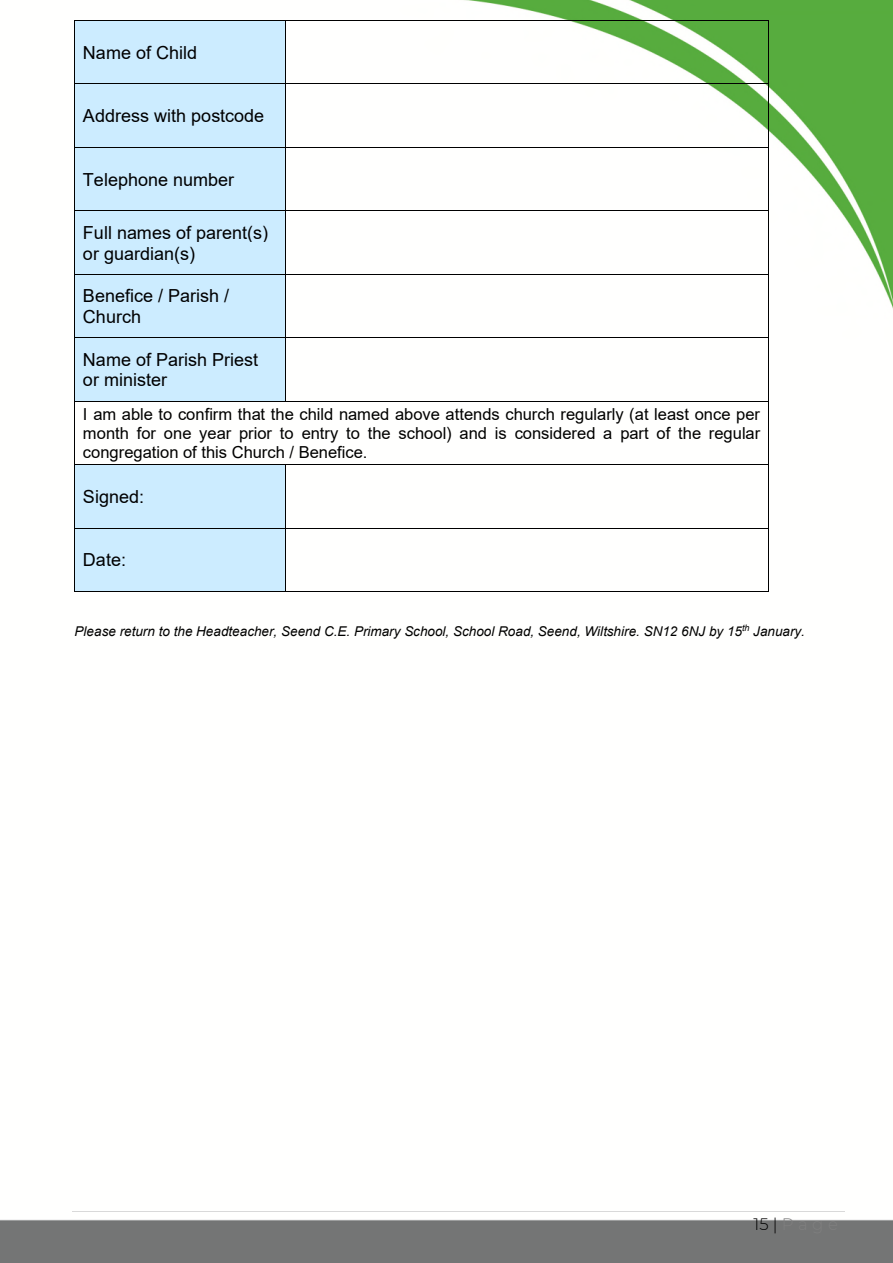
<style>
.page{position:relative;width:893px;height:1263px;background:#fff}
.page>*{position:absolute;margin:0;border:0;box-sizing:border-box;transform-origin:0 0}
.t1{font:18px/20.7px "Arial";color:#000}
.t2{font:16.5px/19px "Arial";color:#000;text-align:justify}
.t3{font:300 16.5px "Montserrat";letter-spacing:.27em;color:#7f7f7f}
.t4{font:italic 13.5px "Arial";letter-spacing:.005em;color:#000}
.s1{color:#000}
</style>
<div class="page">
<img style="left:0;top:0;width:892px;height:1262px">
<hr style="left:72px;top:1212px;width:772px;height:1px;background:#d9d9d9">
<div style="left:75px;top:21px;width:210px;height:63px;background:#ccecff"></div>
<hr style="left:75px;top:20px;width:210px;height:1px;background:#000">
<hr style="left:285px;top:20px;width:483px;height:1px;background:#000">
<hr style="left:75px;top:21px;width:1px;height:63px;background:#000">
<hr style="left:285px;top:21px;width:1px;height:63px;background:#000">
<hr style="left:768px;top:21px;width:1px;height:63px;background:#000">
<div style="left:75px;top:84px;width:210px;height:63px;background:#ccecff"></div>
<hr style="left:75px;top:84px;width:210px;height:1px;background:#000">
<hr style="left:285px;top:84px;width:483px;height:1px;background:#000">
<hr style="left:75px;top:84px;width:1px;height:63px;background:#000">
<hr style="left:285px;top:84px;width:1px;height:63px;background:#000">
<hr style="left:768px;top:84px;width:1px;height:63px;background:#000">
<div style="left:75px;top:148px;width:210px;height:62px;background:#ccecff"></div>
<hr style="left:75px;top:147px;width:210px;height:1px;background:#000">
<hr style="left:285px;top:147px;width:483px;height:1px;background:#000">
<hr style="left:75px;top:148px;width:1px;height:62px;background:#000">
<hr style="left:285px;top:148px;width:1px;height:62px;background:#000">
<hr style="left:768px;top:148px;width:1px;height:62px;background:#000">
<div style="left:75px;top:211px;width:210px;height:63px;background:#ccecff"></div>
<hr style="left:75px;top:210px;width:210px;height:1px;background:#000">
<hr style="left:285px;top:210px;width:483px;height:1px;background:#000">
<hr style="left:75px;top:211px;width:1px;height:63px;background:#000">
<hr style="left:285px;top:211px;width:1px;height:63px;background:#000">
<hr style="left:768px;top:211px;width:1px;height:63px;background:#000">
<div style="left:75px;top:275px;width:210px;height:62px;background:#ccecff"></div>
<hr style="left:75px;top:274px;width:210px;height:1px;background:#000">
<hr style="left:285px;top:274px;width:483px;height:1px;background:#000">
<hr style="left:75px;top:275px;width:1px;height:62px;background:#000">
<hr style="left:285px;top:275px;width:1px;height:62px;background:#000">
<hr style="left:768px;top:275px;width:1px;height:62px;background:#000">
<div style="left:75px;top:338px;width:210px;height:63px;background:#ccecff"></div>
<hr style="left:75px;top:337px;width:210px;height:1px;background:#000">
<hr style="left:285px;top:337px;width:483px;height:1px;background:#000">
<hr style="left:75px;top:338px;width:1px;height:63px;background:#000">
<hr style="left:285px;top:338px;width:1px;height:63px;background:#000">
<hr style="left:768px;top:338px;width:1px;height:63px;background:#000">
<hr style="left:75px;top:401px;width:210px;height:1px;background:#000">
<hr style="left:285px;top:401px;width:483px;height:1px;background:#000">
<hr style="left:75px;top:402px;width:1px;height:62px;background:#000">
<hr style="left:768px;top:402px;width:1px;height:62px;background:#000">
<div style="left:75px;top:465px;width:210px;height:63px;background:#ccecff"></div>
<hr style="left:75px;top:464px;width:210px;height:1px;background:#000">
<hr style="left:285px;top:464px;width:483px;height:1px;background:#000">
<hr style="left:75px;top:465px;width:1px;height:63px;background:#000">
<hr style="left:285px;top:465px;width:1px;height:63px;background:#000">
<hr style="left:768px;top:465px;width:1px;height:63px;background:#000">
<div style="left:75px;top:528px;width:210px;height:63px;background:#ccecff"></div>
<hr style="left:75px;top:528px;width:210px;height:1px;background:#000">
<hr style="left:285px;top:528px;width:483px;height:1px;background:#000">
<hr style="left:75px;top:528px;width:1px;height:63px;background:#000">
<hr style="left:75px;top:591px;width:210px;height:1px;background:#000">
<hr style="left:285px;top:528px;width:1px;height:63px;background:#000">
<hr style="left:285px;top:591px;width:483px;height:1px;background:#000">
<hr style="left:768px;top:528px;width:1px;height:63px;background:#000">
<p class="t1" style="left:83px;top:42px;width:116px">Name of Child</p>
<p class="t1" style="left:83px;top:106px;width:183px">Address with postcode</p>
<p class="t1" style="left:83px;top:169px;width:153px">Telephone number</p>
<p class="t1" style="left:83px;top:222px;width:187px">Full names of parent(s) or guardian(s)</p>
<p class="t1" style="left:83px;top:286px;width:148px">Benefice / Parish /<br>Church</p>
<p class="t1" style="left:83px;top:349px;width:177px">Name of Parish Priest or minister</p>
<p class="t2" style="left:83px;top:405px;width:679px">I am able to confirm that the child named above attends church regularly (at least once per month for one year prior to entry to the school) and is considered a part of the regular congregation of this Church / Benefice.</p>
<p class="t1" style="left:83px;top:486px;width:63px">Signed:</p>
<p class="t1" style="left:83px;top:550px;width:45px">Date:</p>
<p class="t4" style="left:75px;top:623px;width:732px">Please return to the Headteacher, Seend C.E. Primary School, School Road, Seend, Wiltshire. SN12 6NJ by 15<sup>th</sup> January.</p>
<p class="t3" style="left:753px;top:1211px;width:86px"><span class="s1">15 |</span> Page</p>
</div>
